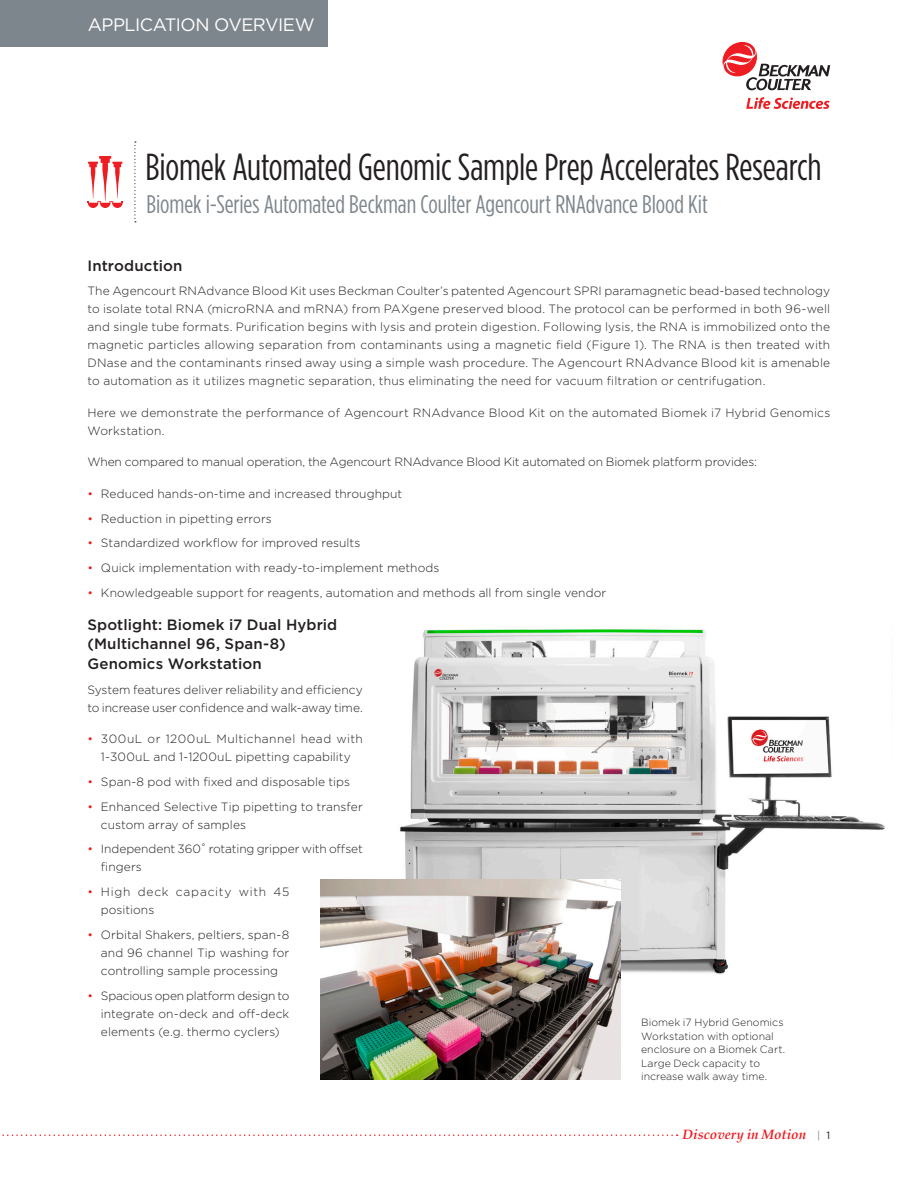
<style>
.page{position:relative;width:918px;height:1188px;background:#fff}
.page>*{position:absolute;margin:0;border:0;box-sizing:border-box;transform-origin:0 0}
.Doc_-_Title{font:37.65px "Gotham Condensed";letter-spacing:-.005em;color:#231f20}
.Doc_-_Title-2{font:25.5px "Gotham Condensed";letter-spacing:-.005em;color:#7e868d}
.Doc_-_Body{font:18px "Gotham";letter-spacing:-.03em;color:#fff}
.Doc_-_Header{font:500 15px/19.5px "Gotham";letter-spacing:.01em;color:#231f20}
.t1{font:italic 700 13.5px "Palatino";color:#ee1d23}
.Doc_-_Body-2{font:300 12px/18px "Gotham";color:#231f20}
.Doc_-_Body_Bullet{font:300 12px/18px "Gotham";letter-spacing:.005em;color:#231f20}
.Doc_-_Body_Bullet-2{font:300 12px/18px "Gotham";letter-spacing:.025em;color:#231f20;text-align:center}
.Doc_-_Body_Bullet-3{font:300 12px/18px "Gotham";letter-spacing:.055em;color:#231f20}
.t2{font:300 10.5px/13.5px "Gotham";color:#231f20}
.Doc_-_Title-3{font:10.5px "Gotham";color:#7e868d}
.s1{color:#ee1d23}
.s2{color:#231f20}
</style>
<div class="page">
<svg style="left:2px;top:1134px;width:676px;height:2px"></svg>
<div style="left:0;top:0;width:327px;height:46px;background:#7e868d"></div>
<img style="left:389px;top:629px;width:496px;height:345px">
<img style="left:321px;top:880px;width:300px;height:200px">
<svg style="left:134px;top:141px;width:2px;height:81px"></svg>
<svg style="left:88px;top:156px;width:35px;height:52px"></svg>
<svg style="left:723px;top:42px;width:107px;height:48px"></svg>
<svg style="left:746px;top:97px;width:84px;height:12px"></svg>
<p class="Doc_-_Body" style="left:88px;top:13px;width:228px">APPLICATION OVERVIEW</p>
<p class="Doc_-_Title" style="left:145px;top:145px;width:678px">Biomek Automated Genomic Sample Prep Accelerates Research</p>
<p class="Doc_-_Title-2" style="left:147px;top:189px;width:563px">Biomek i-Series Automated Beckman Coulter Agencourt RNAdvance Blood Kit</p>
<p class="Doc_-_Header" style="left:87px;top:255px;width:97px">Introduction</p>
<p class="Doc_-_Body-2" style="left:87px;top:282px;width:744px;text-align:justify">The Agencourt RNAdvance Blood Kit uses Beckman Coulter’s patented Agencourt SPRI paramagnetic bead-based technology to isolate total RNA (microRNA and mRNA) from PAXgene preserved blood. The protocol can be performed in both 96-well and single tube formats. Purification begins with lysis and protein digestion. Following lysis, the RNA is immobilized onto the magnetic particles allowing separation from contaminants using a magnetic field (Figure 1). The RNA is then treated with DNase and the contaminants rinsed away using a simple wash procedure. The Agencourt RNAdvance Blood kit is amenable to automation as it utilizes magnetic separation, thus eliminating the need for vacuum filtration or centrifugation.</p>
<p class="Doc_-_Body-2" style="left:87px;top:403px;width:744px">Here we demonstrate the performance of Agencourt RNAdvance Blood Kit on the automated Biomek i7 Hybrid Genomics<br>Workstation.</p>
<p class="Doc_-_Body-2" style="left:87px;top:453px;width:671px">When compared to manual operation, the Agencourt RNAdvance Blood Kit automated on Biomek platform provides:</p>
<p class="Doc_-_Body_Bullet" style="left:87px;top:484px;width:316px"><span class="s1">•</span> Reduced hands-on-time and increased throughput</p>
<p class="Doc_-_Body_Bullet" style="left:87px;top:509px;width:186px"><span class="s1">•</span> Reduction in pipetting errors</p>
<p class="Doc_-_Body_Bullet" style="left:87px;top:534px;width:275px"><span class="s1">•</span> Standardized workflow for improved results</p>
<p class="Doc_-_Body_Bullet" style="left:87px;top:558px;width:354px"><span class="s1">•</span> Quick implementation with ready-to-implement methods</p>
<p class="Doc_-_Body_Bullet" style="left:87px;top:583px;width:520px"><span class="s1">•</span> Knowledgeable support for reagents, automation and methods all from single vendor</p>
<p class="Doc_-_Header" style="left:87px;top:615px;width:251px">Spotlight: Biomek i7 Dual Hybrid (Multichannel 96, Span-8)<br>Genomics Workstation</p>
<p class="Doc_-_Body-2" style="left:87px;top:680px;width:277px">System features deliver reliability and efficiency to increase user confidence and walk-away time.</p>
<p class="Doc_-_Body_Bullet-2" style="left:87px;top:729px;width:277px"><span class="s1">•</span> 300uL or 1200uL Multichannel head with<br>1-300uL and 1-1200uL pipetting capability</p>
<p class="Doc_-_Body_Bullet" style="left:87px;top:772px;width:264px"><span class="s1">•</span> Span-8 pod with fixed and disposable tips</p>
<p class="Doc_-_Body_Bullet" style="left:101px;top:797px;width:263px;text-indent:-14px"><span class="s1">•</span> Enhanced Selective Tip pipetting to transfer custom array of samples</p>
<p class="Doc_-_Body_Bullet" style="left:101px;top:840px;width:263px;text-indent:-14px"><span class="s1">•</span> Independent 360˚ rotating gripper with offset fingers</p>
<p class="Doc_-_Body_Bullet-3" style="left:101px;top:882px;width:190px;text-indent:-14px"><span class="s1">•</span> High deck capacity with 45 positions</p>
<p class="Doc_-_Body_Bullet" style="left:101px;top:925px;width:190px;text-align:justify;text-indent:-14px"><span class="s1">•</span> Orbital Shakers, peltiers, span-8 and 96 channel Tip washing for controlling sample processing</p>
<p class="Doc_-_Body_Bullet" style="left:101px;top:986px;width:190px;text-align:justify;text-indent:-14px"><span class="s1">•</span> Spacious open platform design to integrate on-deck and off-deck elements (e.g. thermo cyclers)</p>
<p class="t2" style="left:641px;top:1015px;width:145px">Biomek i7 Hybrid Genomics<br>Workstation with optional enclosure on a Biomek Cart.<br>Large Deck capacity to increase walk away time.</p>
<p class="t1" style="left:683px;top:1123px;width:125px">Discovery in Motion</p>
<p class="Doc_-_Title-3" style="left:817px;top:1129px;width:15px">| <span class="s2">1</span></p>
</div>
